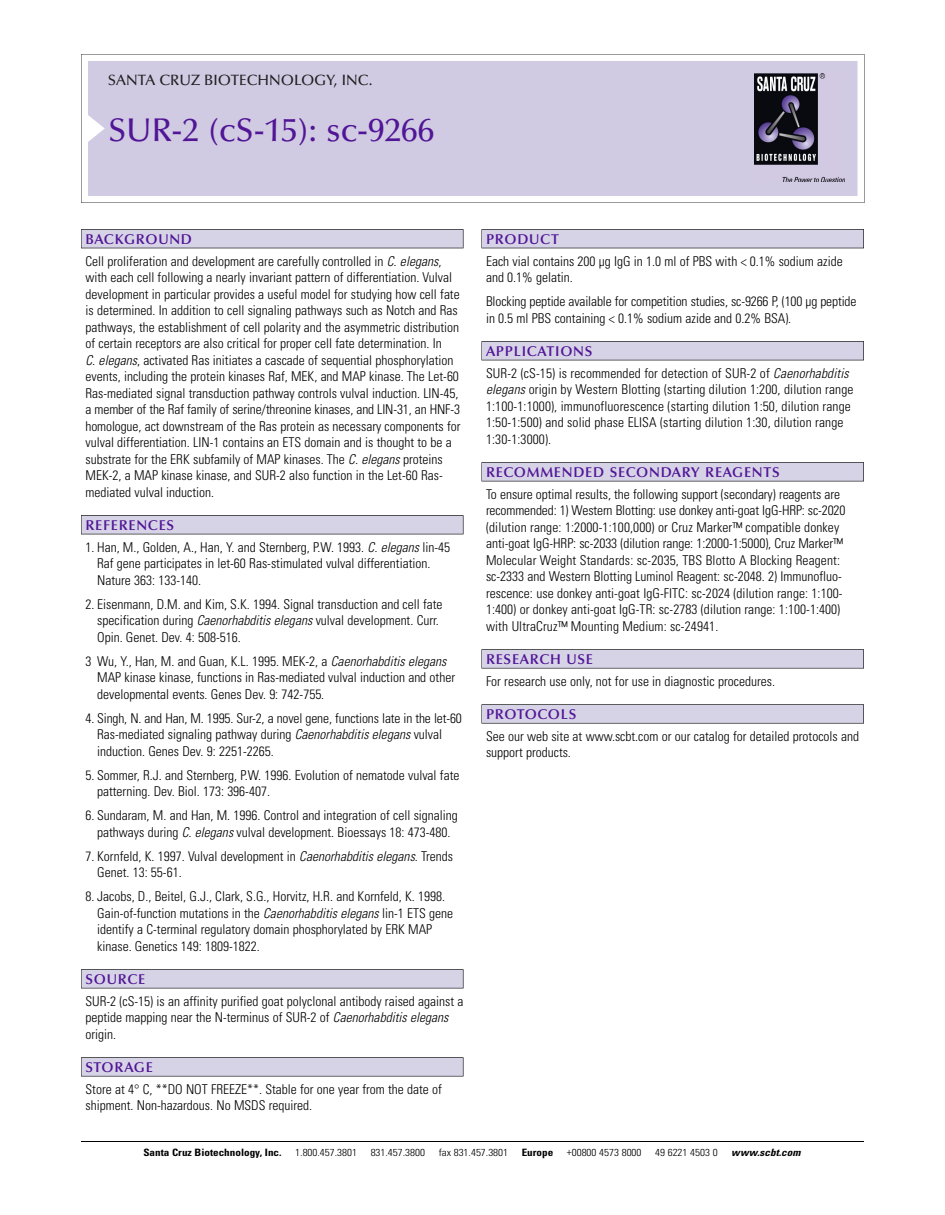
<style>
.page{position:relative;width:945px;height:1215px;background:#fff}
.page>*{position:absolute;margin:0;border:0;box-sizing:border-box;transform-origin:0 0}
.t1{font:500 33px "Optima";color:#511695}
.t2{font:500 15px "Optima";color:#231f20}
.t3{font:600 14.25px "Optima";letter-spacing:.05em;color:#511695}
.t4{font:300 condensed 13.5px/16.5px "Univers";color:#000}
.t5{font:300 condensed 10.2px "Univers";color:#000;scale:1.1 1}
.t6{font:700 condensed 10.2px "Univers";color:#000;scale:1.1 1}
.t7{font:italic 700 condensed 10.2px "Univers";letter-spacing:.005em;color:#000;scale:1.1 1}
.s1{font-style:italic}
</style>
<div class="page">
<svg style="left:81px;top:54px;width:783px;height:149px"></svg>
<div style="left:88px;top:61px;width:769px;height:135px;background:#d1cae3"></div>
<img style="left:755px;top:74px;width:90px;height:108px">
<div style="left:81px;top:229px;width:382px;height:19px;background:#525156"></div>
<div style="left:81px;top:230px;width:382px;height:18px;background:#d7d3e7"></div>
<div style="left:81px;top:515px;width:382px;height:19px;background:#525155"></div>
<div style="left:81px;top:516px;width:382px;height:18px;background:#d7d3e7"></div>
<div style="left:81px;top:969px;width:382px;height:19px;background:#545357"></div>
<div style="left:81px;top:970px;width:382px;height:18px;background:#d7d3e7"></div>
<div style="left:81px;top:1057px;width:382px;height:19px;background:#575759"></div>
<div style="left:81px;top:1058px;width:382px;height:18px;background:#d7d3e7"></div>
<div style="left:482px;top:229px;width:382px;height:19px;background:#525156"></div>
<div style="left:482px;top:230px;width:381px;height:18px;background:#d7d3e7"></div>
<div style="left:482px;top:341px;width:382px;height:19px;background:#525155"></div>
<div style="left:482px;top:342px;width:381px;height:18px;background:#d7d3e7"></div>
<div style="left:482px;top:462px;width:382px;height:19px;background:#545357"></div>
<div style="left:482px;top:463px;width:381px;height:18px;background:#d7d3e7"></div>
<div style="left:482px;top:649px;width:382px;height:19px;background:#575759"></div>
<div style="left:482px;top:650px;width:381px;height:18px;background:#d7d3e7"></div>
<svg style="left:482px;top:704px;width:382px;height:20px"></svg>
<div style="left:482px;top:705px;width:381px;height:18px;background:#d7d3e7"></div>
<hr style="left:81px;top:1141px;width:783px;height:1px;background:#000">
<p class="t2" style="left:108px;top:74px;width:266px">SANTA CRUZ BIOTECHNOLOGY, INC.</p>
<h1 class="t1" style="left:108px;top:117px;width:328px">SUR-2 (cS-15): sc-9266</h1>
<p class="t3" style="left:86px;top:233px;width:108px">BACKGROUND</p>
<p class="t4" style="left:86px;top:254px;width:377px">Cell proliferation and development are carefully controlled in <span class="s1">C. elegans</span>, with each cell following a nearly invariant pattern of differentiation. Vulval development in particular provides a useful model for studying how cell fate is determined. In addition to cell signaling pathways such as Notch and Ras pathways, the establishment of cell polarity and the asymmetric distribution of certain receptors are also critical for proper cell fate determination. In<br><span class="s1">C. elegans</span>, activated Ras initiates a cascade of sequential phosphorylation events, including the protein kinases Raf, MEK, and MAP kinase. The Let-60<br>Ras-mediated signal transduction pathway controls vulval induction. LIN-45, a member of the Raf family of serine/threonine kinases, and LIN-31, an HNF-3 homologue, act downstream of the Ras protein as necessary components for vulval differentiation. LIN-1 contains an ETS domain and is thought to be a substrate for the ERK subfamily of MAP kinases. The <span class="s1">C. elegans</span> proteins MEK-2, a MAP kinase kinase, and SUR-2 also function in the Let-60 Ras&shy;mediated vulval induction.</p>
<p class="t3" style="left:86px;top:519px;width:90px">REFERENCES</p>
<p class="t4" style="left:97px;top:540px;width:354px;text-indent:-12px">1. Han, M., Golden, A., Han, Y. and Sternberg, P.W. 1993. <span class="s1">C. elegans</span> lin-45<br>Raf gene participates in let-60 Ras-stimulated vulval differentiation.<br>Nature 363: 133-140.</p>
<p class="t4" style="left:97px;top:597px;width:347px;text-indent:-12px">2. Eisenmann, D.M. and Kim, S.K. 1994. Signal transduction and cell fate specification during <span class="s1">Caenorhabditis elegans</span> vulval development. Curr.<br>Opin. Genet. Dev. 4: 508-516.</p>
<p class="t4" style="left:97px;top:654px;width:359px;text-indent:-12px">3 Wu, Y., Han, M. and Guan, K.L. 1995. MEK-2, a <span class="s1">Caenorhabditis elegans<br></span>MAP kinase kinase, functions in Ras-mediated vulval induction and other developmental events. Genes Dev. 9: 742-755.</p>
<p class="t4" style="left:97px;top:711px;width:366px;text-indent:-12px">4. Singh, N. and Han, M. 1995. Sur-2, a novel gene, functions late in the let-60<br>Ras-mediated signaling pathway during <span class="s1">Caenorhabditis elegans</span> vulval induction. Genes Dev. 9: 2251-2265.</p>
<p class="t4" style="left:97px;top:768px;width:364px;text-indent:-12px">5. Sommer, R.J. and Sternberg, P.W. 1996. Evolution of nematode vulval fate patterning. Dev. Biol. 173: 396-407.</p>
<p class="t4" style="left:86px;top:808px;width:374px;text-align:center">6. Sundaram, M. and Han, M. 1996. Control and integration of cell signaling pathways during <span class="s1">C. elegans</span> vulval development. Bioessays 18: 473-480.</p>
<p class="t4" style="left:97px;top:849px;width:358px;text-indent:-12px">7. Kornfeld, K. 1997. Vulval development in <span class="s1">Caenorhabditis elegans</span>. Trends<br>Genet. 13: 55-61.</p>
<p class="t4" style="left:97px;top:889px;width:358px;text-indent:-12px">8. Jacobs, D., Beitel, G.J., Clark, S.G., Horvitz, H.R. and Kornfeld, K. 1998.<br>Gain-of-function mutations in the <span class="s1">Caenorhabditis elegans</span> lin-1 ETS gene identify a C-terminal regulatory domain phosphorylated by ERK MAP kinase. Genetics 149: 1809-1822.</p>
<p class="t3" style="left:86px;top:973px;width:61px">SOURCE</p>
<p class="t4" style="left:86px;top:994px;width:379px">SUR-2 (cS-15) is an affinity purified goat polyclonal antibody raised against a peptide mapping near the N-terminus of SUR-2 of <span class="s1">Caenorhabditis elegans </span>origin.</p>
<p class="t3" style="left:86px;top:1061px;width:69px">STORAGE</p>
<p class="t4" style="left:86px;top:1082px;width:358px">Store at 4° C, **DO NOT FREEZE**. Stable for one year from the date of shipment. Non-hazardous. No MSDS required.</p>
<p class="t3" style="left:486px;top:233px;width:74px">PRODUCT</p>
<p class="t4" style="left:486px;top:254px;width:358px">Each vial contains 200 µg IgG in 1.0 ml of PBS with &lt; 0.1% sodium azide and 0.1% gelatin.</p>
<p class="t4" style="left:486px;top:294px;width:372px">Blocking peptide available for competition studies, sc-9266 P, (100 µg peptide in 0.5 ml PBS containing &lt; 0.1% sodium azide and 0.2% BSA).</p>
<p class="t3" style="left:486px;top:345px;width:108px">APPLICATIONS</p>
<p class="t4" style="left:486px;top:366px;width:369px">SUR-2 (cS-15) is recommended for detection of SUR-2 of <span class="s1">Caenorhabditis elegans</span> origin by Western Blotting (starting dilution 1:200, dilution range 1:100-1:1000), immunofluorescence (starting dilution 1:50, dilution range 1:50-1:500) and solid phase ELISA (starting dilution 1:30, dilution range 1:30-1:3000).</p>
<p class="t3" style="left:486px;top:466px;width:295px">RECOMMENDED SECONDARY REAGENTS</p>
<p class="t4" style="left:486px;top:487px;width:361px">To ensure optimal results, the following support (secondary) reagents are recommended: 1) Western Blotting: use donkey anti-goat IgG-HRP: sc-2020 (dilution range: 1:2000-1:100,000) or Cruz Marker™ compatible donkey anti-goat IgG-HRP: sc-2033 (dilution range: 1:2000-1:5000), Cruz Marker™ Molecular Weight Standards: sc-2035, TBS Blotto A Blocking Reagent: sc-2333 and Western Blotting Luminol Reagent: sc-2048. 2) Immunofluo&shy;rescence: use donkey anti-goat IgG-FITC: sc-2024 (dilution range: 1:100- 1:400) or donkey anti-goat IgG-TR: sc-2783 (dilution range: 1:100-1:400) with UltraCruz™ Mounting Medium: sc-24941.</p>
<p class="t3" style="left:486px;top:653px;width:109px">RESEARCH USE</p>
<p class="t4" style="left:486px;top:674px;width:290px">For research use only, not for use in diagnostic procedures.</p>
<p class="t3" style="left:486px;top:708px;width:92px">PROTOCOLS</p>
<p class="t4" style="left:486px;top:729px;width:375px">See our web site at www.scbt.com or our catalog for detailed protocols and support products.</p>
<p class="t6" style="left:143px;top:1148px;width:127px">Santa Cruz Biotechnology, Inc.</p>
<p class="t5" style="left:295px;top:1148px;width:58px">1.800.457.3801</p>
<p class="t5" style="left:371px;top:1148px;width:51px">831.457.3800</p>
<p class="t5" style="left:439px;top:1148px;width:65px">fax 831.457.3801</p>
<p class="t6" style="left:522px;top:1148px;width:30px">Europe</p>
<p class="t5" style="left:567px;top:1148px;width:69px">+00800 4573 8000</p>
<p class="t5" style="left:655px;top:1148px;width:58px">49 6221 4503 0</p>
<p class="t7" style="left:731px;top:1148px;width:64px">www.scbt.com</p>
</div>
